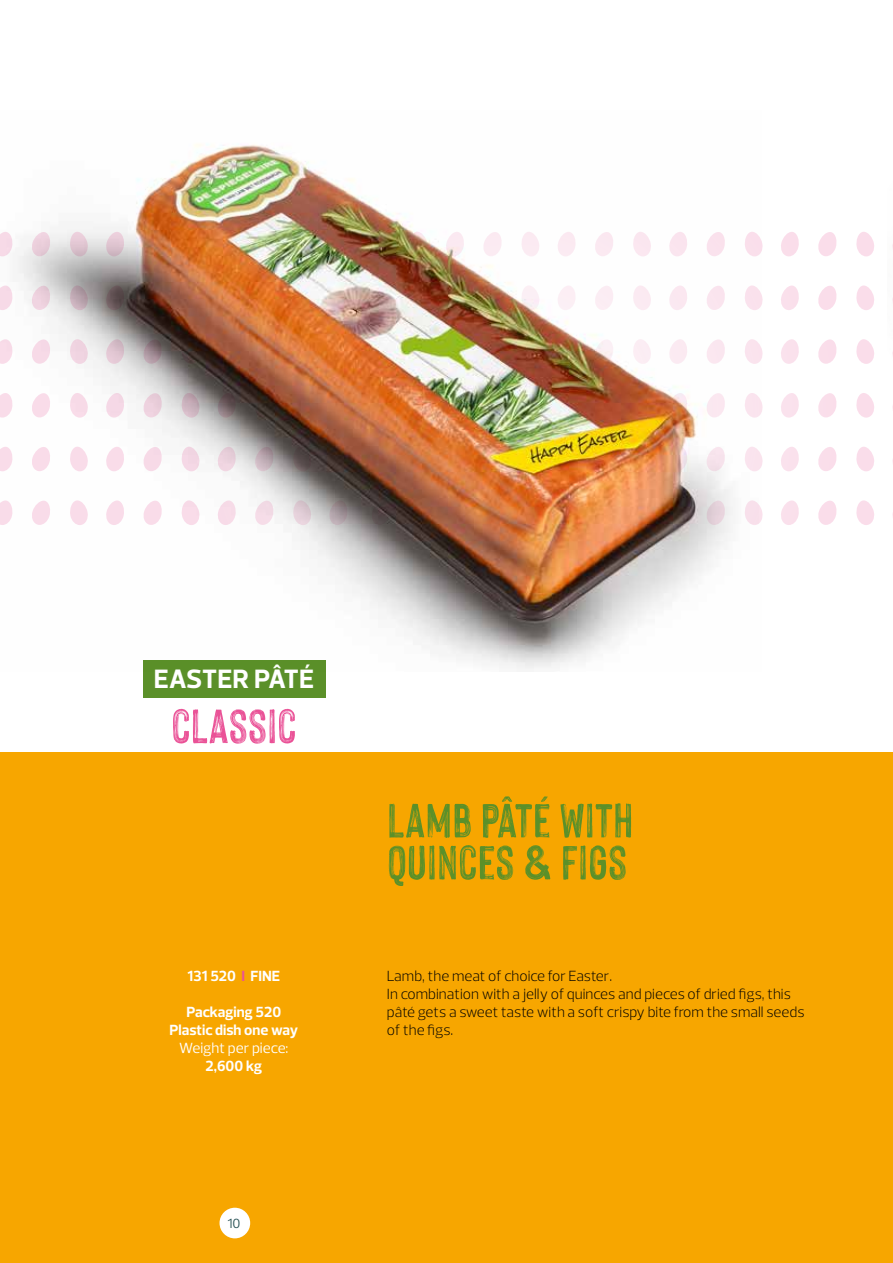
<style>
.page{position:relative;width:893px;height:1263px;background:#fff}
.page>*{position:absolute;margin:0;border:0;box-sizing:border-box;transform-origin:0 0}
.t1{font:52.5px/42px "Hackney Personal Use Only";color:#5b9029}
.t2{font:52.5px "Hackney Personal Use Only";color:#ea5297}
.t3{font:700 27px "Prelo";color:#fff}
.t4{font:300 15px/18px "Prelo";color:#000}
.t5{font:700 15px/18px "Prelo";color:#fff;text-align:center}
.t6{font:15px "Prelo";color:#fff}
.t7{font:13.5px "Prelo";color:#265053}
.s1{color:#ea5297}
</style>
<div class="page">
<svg style="left:787px;top:232px;width:12px;height:18px"></svg>
<svg style="left:818px;top:232px;width:19px;height:24px"></svg>
<svg style="left:856px;top:232px;width:18px;height:24px"></svg>
<svg style="left:819px;top:286px;width:18px;height:24px"></svg>
<svg style="left:856px;top:285px;width:18px;height:25px"></svg>
<svg style="left:832px;top:340px;width:5px;height:16px"></svg>
<svg style="left:856px;top:339px;width:18px;height:25px"></svg>
<svg style="left:856px;top:393px;width:18px;height:25px"></svg>
<svg style="left:856px;top:447px;width:18px;height:24px"></svg>
<svg style="left:821px;top:501px;width:16px;height:24px"></svg>
<svg style="left:856px;top:500px;width:18px;height:25px"></svg>
<div style="left:188px;top:85px;width:652px;height:653px;background:#fff;border-radius:50%"></div>
<div style="left:0;top:753px;width:892px;height:510px;background:#f7a600"></div>
<div style="left:220px;top:1208px;width:30px;height:30px;background:#fff;border-radius:50%"></div>
<div style="left:143px;top:660px;width:182px;height:38px;background:#5b9029"></div>
<img style="left:0;top:144px;width:762px;height:527px">
<img style="left:125px;top:146px;width:570px;height:476px">
<img style="left:892px;top:244px;width:1px;height:272px">
<h2 class="t3" style="left:154px;top:662px;width:162px">EASTER PÂTÉ</h2>
<h2 class="t3" style="left:164px;top:662px;width:142px">KERSTPATÉ</h2>
<h1 class="t2" style="left:171px;top:698px;width:127px">CLASSIC</h1>
<p class="t5" style="left:188px;top:967px;width:94px">131 520 <span class="s1">I</span> FINE</p>
<p class="t5" style="left:170px;top:1003px;width:130px">Packaging 520<br>Plastic dish one way</p>
<p class="t6" style="left:179px;top:1039px;width:111px">Weight per piece:</p>
<p class="t5" style="left:206px;top:1057px;width:58px">2,600 kg</p>
<p class="t7" style="left:227px;top:1215px;width:15px">10</p>
<h1 class="t1" style="left:387px;top:798px;width:248px">LAMB PÂTÉ WITH<br>QUINCES &amp; FIGS</h1>
<p class="t4" style="left:387px;top:967px;width:419px">Lamb, the meat of choice for Easter.<br>In combination with a jelly of quinces and pieces of dried figs, this pâté gets a sweet taste with a soft crispy bite from the small seeds of the figs.</p>
</div>
